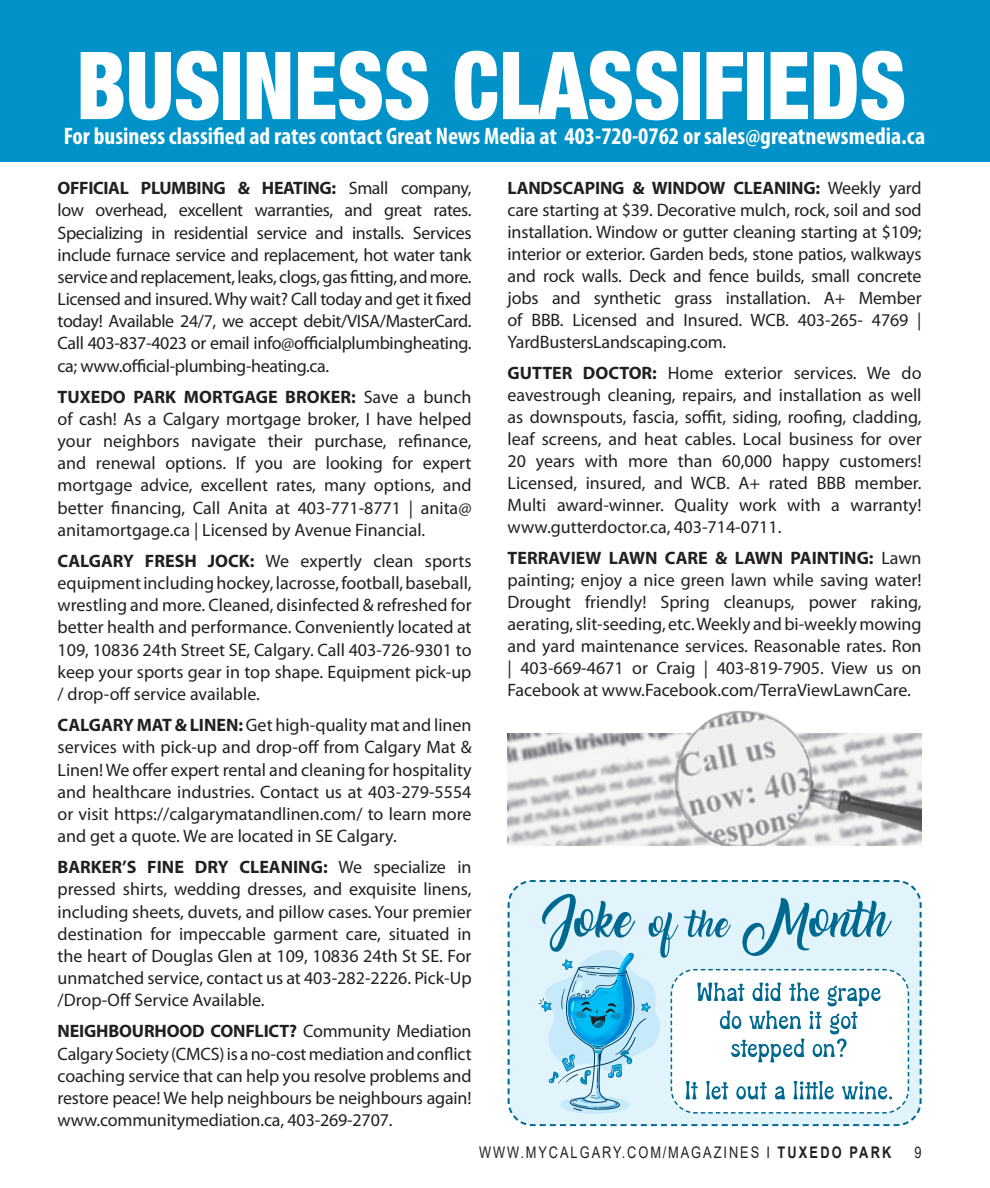
<style>
.page{position:relative;width:990px;height:1188px;background:#fff}
.page>*{position:absolute;margin:0;border:0;box-sizing:border-box;transform-origin:0 0}
.t1{font:900 condensed 94px "Helvetica Neue LT Std";color:#fff;scale:.92 1}
.t2{font:700 condensed 24px "Myriad Pro";color:#fff}
.Body_text{font:18px/22.2px "Myriad Pro";color:#231f20;text-align:justify}
.t3{font:16px "Arial";letter-spacing:.155em;color:#231f20;scale:.8 1}
.s1{font-weight:700}
</style>
<div class="page">
<div style="left:0;top:0;width:990px;height:162px;background:#0092c8"></div>
<img style="left:508px;top:733px;width:159px;height:113px">
<img style="left:667px;top:710px;width:255px;height:136px">
<svg style="left:507px;top:880px;width:31px;height:247px;background:#d9eef7"></svg>
<svg style="left:538px;top:880px;width:384px;height:247px"></svg>
<p class="t1" style="left:76px;top:28px;width:903px">BUSINESS CLASSIFIEDS</p>
<p class="t2" style="left:64px;top:121px;width:863px">For business classified ad rates contact Great News Media at 403-720-0762 or sales@greatnewsmedia.ca</p>
<p class="Body_text" style="left:58px;top:177px;width:416px"><span class="s1">OFFICIAL PLUMBING &amp; HEATING:</span> Small company, low overhead, excellent warranties, and great rates.<br>Specializing in residential service and installs. Services include furnace service and replacement, hot water tank service and replacement, leaks, clogs, gas fitting, and more.<br>Licensed and insured. Why wait? Call today and get it fixed today! Available 24/7, we accept debit/VISA/MasterCard.<br>Call 403-837-4023 or email info@officialplumbingheating. ca; www.official-plumbing-heating.ca.</p>
<p class="Body_text" style="left:58px;top:385px;width:416px"><span class="s1">TUXEDO PARK MORTGAGE BROKER:</span> Save a bunch of cash! As a Calgary mortgage broker, I have helped your neighbors navigate their purchase, refinance, and renewal options. If you are looking for expert mortgage advice, excellent rates, many options, and better financing, Call Anita at 403-771-8771 | anita@ anitamortgage.ca | Licensed by Avenue Financial.</p>
<p class="Body_text" style="left:58px;top:550px;width:416px"><span class="s1">CALGARY FRESH JOCK:</span> We expertly clean sports equipment including hockey, lacrosse, football, baseball, wrestling and more. Cleaned, disinfected &amp; refreshed for better health and performance. Conveniently located at 109, 10836 24th Street SE, Calgary. Call 403-726-9301 to keep your sports gear in top shape. Equipment pick-up / drop-off service available.</p>
<p class="Body_text" style="left:58px;top:714px;width:416px"><span class="s1">CALGARY MAT &amp; LINEN:</span> Get high-quality mat and linen services with pick-up and drop-off from Calgary Mat &amp; Linen! We offer expert rental and cleaning for hospitality and healthcare industries. Contact us at 403-279-5554 or visit https://calgarymatandlinen.com/ to learn more and get a quote. We are located in SE Calgary.</p>
<p class="Body_text" style="left:58px;top:856px;width:416px"><span class="s1">BARKER’S FINE DRY CLEANING:</span> We specialize in pressed shirts, wedding dresses, and exquisite linens, including sheets, duvets, and pillow cases. Your premier destination for impeccable garment care, situated in the heart of Douglas Glen at 109, 10836 24th St SE. For unmatched service, contact us at 403-282-2226. Pick-Up /Drop-Off Service Available.</p>
<p class="Body_text" style="left:58px;top:1020px;width:416px"><span class="s1">NEIGHBOURHOOD CONFLICT?</span> Community Mediation Calgary Society (CMCS) is a no-cost mediation and conflict coaching service that can help you resolve problems and restore peace! We help neighbours be neighbours again! www.communitymediation.ca, 403-269-2707.</p>
<p class="Body_text" style="left:508px;top:177px;width:416px"><span class="s1">LANDSCAPING &amp; WINDOW CLEANING:</span> Weekly yard care starting at $39. Decorative mulch, rock, soil and sod installation. Window or gutter cleaning starting at $109; interior or exterior. Garden beds, stone patios, walkways and rock walls. Deck and fence builds, small concrete jobs and synthetic grass installation. A+ Member of BBB. Licensed and Insured. WCB. 403-265- 4769 | YardBustersLandscaping.com.</p>
<p class="Body_text" style="left:508px;top:362px;width:416px"><span class="s1">GUTTER DOCTOR:</span> Home exterior services. We do eavestrough cleaning, repairs, and installation as well as downspouts, fascia, soffit, siding, roofing, cladding, leaf screens, and heat cables. Local business for over 20 years with more than 60,000 happy customers!<br>Licensed, insured, and WCB. A+ rated BBB member.<br>Multi award-winner. Quality work with a warranty! www.gutterdoctor.ca, 403-714-0711.</p>
<p class="Body_text" style="left:508px;top:547px;width:416px"><span class="s1">TERRAVIEW LAWN CARE &amp; LAWN PAINTING:</span> Lawn painting; enjoy a nice green lawn while saving water!<br>Drought friendly! Spring cleanups, power raking, aerating, slit-seeding, etc. Weekly and bi-weekly mowing and yard maintenance services. Reasonable rates. Ron | 403-669-4671 or Craig | 403-819-7905. View us on Facebook at www.Facebook.com/TerraViewLawnCare.</p>
<p class="t3" style="left:479px;top:1141px;width:517px">WWW.MYCALGARY.COM/MAGAZINES I <span class="s1">TUXEDO PARK</span></p>
<p class="t3" style="left:914px;top:1141px;width:10px">9</p>
</div>
